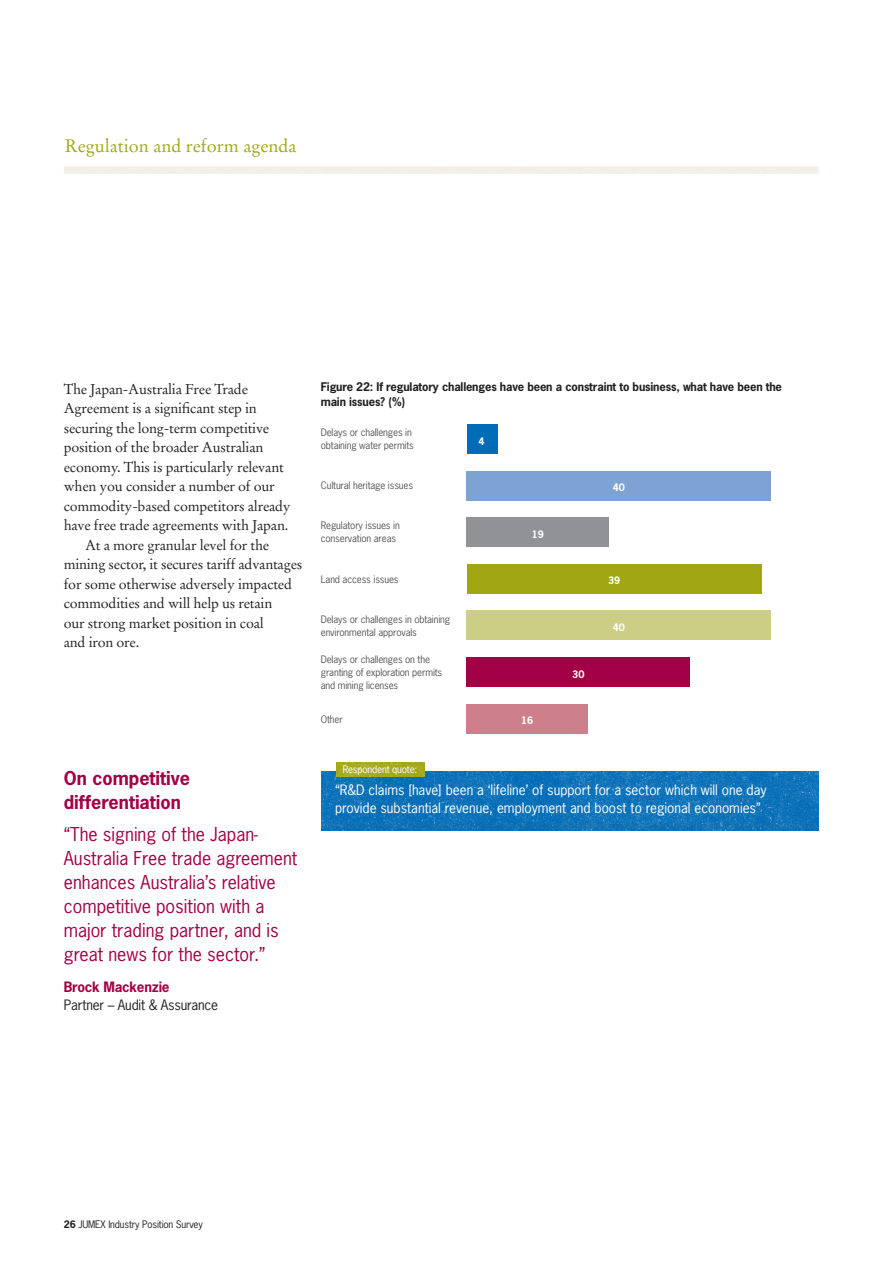
<style>
.page{position:relative;width:893px;height:1263px;background:#fff}
.page>*{position:absolute;margin:0;border:0;box-sizing:border-box;transform-origin:0 0}
.Quotes{font:18px/24px "News Gothic Std";color:#a30146}
.B_Body_heading{font:700 18px/24px "News Gothic Std";color:#a30146}
.E_Large_copy{font:18px "Stempel Garamond LT Std";color:#a0a713}
.C_Body_copy{font:14.25px/19.5px "Stempel Garamond LT Std";letter-spacing:-.015em;color:#231f20}
.C_Body_copy_Indent{font:14.25px/19.5px "Stempel Garamond LT Std";letter-spacing:-.015em;color:#231f20}
.Paragraph_Style_6{font:13.5px/18px "News Gothic Std";color:#fff}
.J_Table_copy{font:13.5px "News Gothic Std";letter-spacing:-.015em;color:#231f20}
.I_Table_heading{font:700 13.5px "News Gothic Std";letter-spacing:-.015em;color:#a30146}
.I_Table_heading-2{font:700 11.25px/15px "News Gothic Std";letter-spacing:-.015em;color:#231f20}
.H_Small_copy{font:9.75px/12.8px "News Gothic Std";letter-spacing:-.015em;color:#57585a}
.Q_Page_number{font:9.75px "News Gothic Std";letter-spacing:-.015em;color:#231f20}
.H_Small_copy-2{font:9.75px "News Gothic Std";letter-spacing:-.015em;color:#fff}
.heading{font:700 9.75px "News Gothic Std";color:#fff}
.s1{font-weight:700}
</style>
<div class="page">
<img style="left:64px;top:166px;width:755px;height:665px">
<div style="left:467px;top:424px;width:30px;height:30px;background:#006bb6"></div>
<div style="left:467px;top:471px;width:304px;height:30px;background:#7da2d4"></div>
<div style="left:467px;top:517px;width:142px;height:30px;background:#919295"></div>
<div style="left:467px;top:564px;width:294px;height:30px;background:#a0a713"></div>
<div style="left:467px;top:611px;width:304px;height:29px;background:#ccce86"></div>
<div style="left:467px;top:657px;width:223px;height:30px;background:#a30146"></div>
<div style="left:466px;top:704px;width:122px;height:29px;background:#cd808c"></div>
<p class="E_Large_copy" style="left:65px;top:135px;width:233px">Regulation and reform agenda</p>
<p class="C_Body_copy" style="left:64px;top:379px;width:229px">The Japan-Australia Free Trade Agreement is a significant step in securing the long-term competitive position of the broader Australian economy. This is particularly relevant when you consider a number of our commodity-based competitors already have free trade agreements with Japan.</p>
<p class="C_Body_copy_Indent" style="left:64px;top:535px;width:240px;text-indent:21px">At a more granular level for the mining sector, it secures tariff advantages for some otherwise adversely impacted commodities and will help us retain<br>our strong market position in coal<br>and iron ore.</p>
<p class="B_Body_heading" style="left:64px;top:766px;width:128px">On competitive differentiation</p>
<p class="Quotes" style="left:64px;top:822px;width:235px">“The signing of the Japan-<br>Australia Free trade agreement enhances Australia’s relative competitive position with a major trading partner, and is great news for the sector.”</p>
<p class="I_Table_heading" style="left:64px;top:978px;width:107px">Brock Mackenzie</p>
<p class="J_Table_copy" style="left:64px;top:996px;width:156px">Partner – Audit &amp; Assurance</p>
<p class="I_Table_heading-2" style="left:321px;top:379px;width:463px">Figure 22: If regulatory challenges have been a constraint to business, what have been the main issues? (%)</p>
<p class="heading" style="left:478px;top:434px;width:8px">4</p>
<p class="heading" style="left:613px;top:481px;width:14px">40</p>
<p class="heading" style="left:532px;top:528px;width:14px">19</p>
<p class="heading" style="left:608px;top:574px;width:14px">39</p>
<p class="heading" style="left:613px;top:621px;width:14px">40</p>
<p class="heading" style="left:572px;top:667px;width:14px">30</p>
<p class="heading" style="left:521px;top:714px;width:14px">16</p>
<p class="H_Small_copy" style="left:321px;top:426px;width:95px">Delays or challenges in obtaining water permits</p>
<p class="H_Small_copy" style="left:321px;top:479px;width:94px">Cultural heritage issues</p>
<p class="H_Small_copy" style="left:321px;top:519px;width:80px">Regulatory issues in conservation areas</p>
<p class="H_Small_copy" style="left:321px;top:572px;width:79px">Land access issues</p>
<p class="H_Small_copy" style="left:321px;top:613px;width:131px">Delays or challenges in obtaining environmental approvals</p>
<p class="H_Small_copy" style="left:321px;top:653px;width:123px">Delays or challenges on the granting of exploration permits and mining licenses</p>
<p class="H_Small_copy" style="left:321px;top:713px;width:23px">Other</p>
<p class="H_Small_copy-2" style="left:343px;top:763px;width:76px">Respondent quote:</p>
<p class="Paragraph_Style_6" style="left:335px;top:781px;width:433px">“R&amp;D claims [have] been a ‘lifeline’ of support for a sector which will one day provide substantial revenue, employment and boost to regional economies”</p>
<p class="Q_Page_number" style="left:64px;top:1218px;width:141px"><span class="s1">26</span> JUMEX Industry Position Survey</p>
</div>
